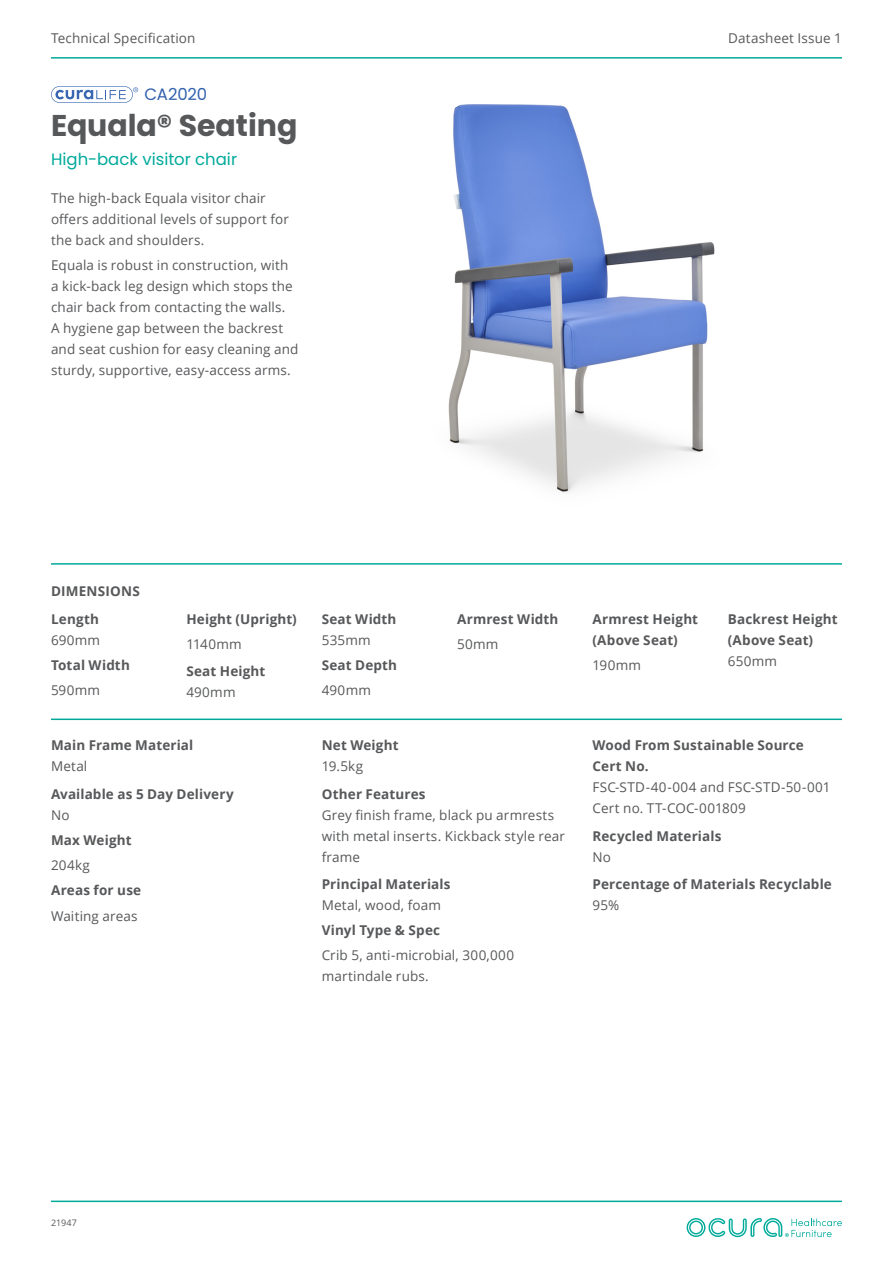
<style>
.page{position:relative;width:893px;height:1263px;background:#fff}
.page>*{position:absolute;margin:0;border:0;box-sizing:border-box;transform-origin:0 0}
.Heading_1{font:700 30px "Poppins";color:#57585a}
.Heading_2{font:16.5px "Poppins";color:#00aa9b}
.Product_Code{font:16.5px "Poppins";letter-spacing:-.01em;color:#3361ad}
.Body_Copy{font:13.5px/21px "Open Sans";letter-spacing:.01em;color:#57585a}
.Sub_Header{font:700 13.5px/21px "Open Sans";letter-spacing:.01em;color:#57585a}
.Body_Copy-2{font:700 13.5px/21px "Open Sans";letter-spacing:.01em;color:#57585a}
.Header_3{font:700 13.5px "Open Sans";letter-spacing:.015em;color:#57585a}
.Body_Copy-3{font:9px "Open Sans";letter-spacing:.005em;color:#57585a}
</style>
<div class="page">
<img style="left:448px;top:104px;width:267px;height:389px">
<hr style="left:51px;top:1200px;width:791px;height:2px;background:#00aa9b">
<hr style="left:51px;top:57px;width:791px;height:2px;background:#00aa9b">
<svg style="left:687px;top:1218px;width:155px;height:19px"></svg>
<hr style="left:51px;top:563px;width:791px;height:2px;background:#00aa9b">
<hr style="left:51px;top:718px;width:791px;height:2px;background:#00aa9b">
<svg style="left:51px;top:86px;width:87px;height:17px"></svg>
<p class="Body_Copy" style="left:51px;top:27px;width:146px">Technical Specification</p>
<p class="Body_Copy" style="left:728px;top:27px;width:115px">Datasheet Issue 1</p>
<p class="Product_Code" style="left:145px;top:85px;width:64px">CA2020</p>
<p class="Heading_1" style="left:51px;top:108px;width:248px">Equala® Seating</p>
<p class="Heading_2" style="left:51px;top:149px;width:188px">High-back visitor chair</p>
<p class="Body_Copy" style="left:51px;top:187px;width:240px">The high-back Equala visitor chair offers additional levels of support for the back and shoulders.</p>
<p class="Body_Copy" style="left:51px;top:254px;width:249px">Equala is robust in construction, with a kick-back leg design which stops the chair back from contacting the walls.<br>A hygiene gap between the backrest and seat cushion for easy cleaning and sturdy, supportive, easy-access arms.</p>
<p class="Header_3" style="left:51px;top:582px;width:90px">DIMENSIONS</p>
<p class="Sub_Header" style="left:51px;top:608px;width:50px">Length</p>
<p class="Body_Copy" style="left:51px;top:629px;width:51px">690mm</p>
<p class="Body_Copy-2" style="left:51px;top:654px;width:80px">Total Width</p>
<p class="Body_Copy" style="left:51px;top:679px;width:51px">590mm</p>
<p class="Body_Copy-2" style="left:186px;top:608px;width:112px">Height (Upright)</p>
<p class="Body_Copy" style="left:186px;top:633px;width:57px">1140mm</p>
<p class="Sub_Header" style="left:186px;top:660px;width:81px">Seat Height</p>
<p class="Body_Copy" style="left:186px;top:681px;width:51px">490mm</p>
<p class="Sub_Header" style="left:51px;top:734px;width:144px">Main Frame Material</p>
<p class="Body_Copy" style="left:51px;top:755px;width:38px">Metal</p>
<p class="Sub_Header" style="left:51px;top:783px;width:184px">Available as 5 Day Delivery</p>
<p class="Body_Copy" style="left:51px;top:804px;width:20px">No</p>
<p class="Body_Copy-2" style="left:51px;top:829px;width:82px">Max Weight</p>
<p class="Body_Copy" style="left:51px;top:854px;width:40px">204kg</p>
<p class="Body_Copy-2" style="left:51px;top:879px;width:92px">Areas for use</p>
<p class="Body_Copy" style="left:51px;top:905px;width:88px">Waiting areas</p>
<p class="Sub_Header" style="left:322px;top:608px;width:76px">Seat Width</p>
<p class="Body_Copy" style="left:322px;top:629px;width:50px">535mm</p>
<p class="Body_Copy-2" style="left:322px;top:654px;width:77px">Seat Depth</p>
<p class="Body_Copy" style="left:322px;top:679px;width:51px">490mm</p>
<p class="Body_Copy-2" style="left:457px;top:608px;width:103px">Armrest Width</p>
<p class="Body_Copy" style="left:457px;top:633px;width:43px">50mm</p>
<p class="Sub_Header" style="left:322px;top:734px;width:78px">Net Weight</p>
<p class="Body_Copy" style="left:322px;top:755px;width:43px">19.5kg</p>
<p class="Sub_Header" style="left:322px;top:783px;width:105px">Other Features</p>
<p class="Body_Copy" style="left:322px;top:804px;width:245px">Grey finish frame, black pu armrests with metal inserts. Kickback style rear frame</p>
<p class="Sub_Header" style="left:322px;top:873px;width:130px">Principal Materials</p>
<p class="Body_Copy" style="left:322px;top:894px;width:121px">Metal, wood, foam</p>
<p class="Body_Copy-2" style="left:322px;top:919px;width:120px">Vinyl Type &amp; Spec</p>
<p class="Body_Copy" style="left:322px;top:945px;width:194px">Crib 5, anti-microbial, 300,000 martindale rubs.</p>
<p class="Body_Copy-2" style="left:592px;top:608px;width:107px">Armrest Height (Above Seat)</p>
<p class="Body_Copy" style="left:592px;top:654px;width:50px">190mm</p>
<p class="Sub_Header" style="left:728px;top:608px;width:111px">Backrest Height (Above Seat)</p>
<p class="Body_Copy" style="left:728px;top:650px;width:51px">650mm</p>
<p class="Sub_Header" style="left:592px;top:734px;width:213px">Wood From Sustainable Source<br>Cert No.</p>
<p class="Body_Copy" style="left:592px;top:776px;width:240px">FSC-STD-40-004 and FSC-STD-50-001<br>Cert no. TT-COC-001809</p>
<p class="Sub_Header" style="left:592px;top:825px;width:130px">Recycled Materials</p>
<p class="Body_Copy" style="left:592px;top:846px;width:20px">No</p>
<p class="Sub_Header" style="left:592px;top:873px;width:241px">Percentage of Materials Recyclable</p>
<p class="Body_Copy" style="left:592px;top:894px;width:28px">95%</p>
<p class="Body_Copy-3" style="left:51px;top:1216px;width:28px">21947</p>
</div>
